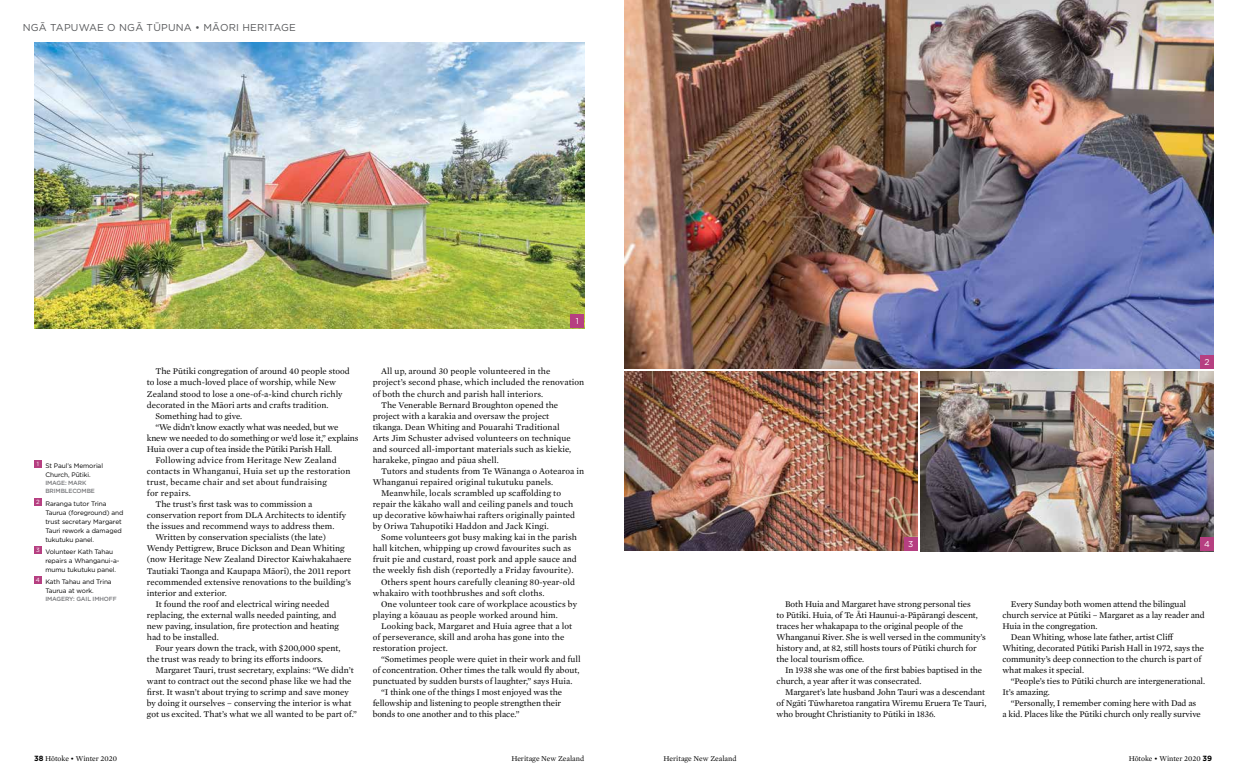
<style>
.page{position:relative;width:1248px;height:780px;background:#fff}
.page>*{position:absolute;margin:0;border:0;box-sizing:border-box;transform-origin:0 0}
.t1{font:10px "Gotham";letter-spacing:.02em;color:#58595b}
.t2{font:8.9px/11.1px "Mercury Text G1";color:#000}
.t3{font:8.9px "Mercury Text G1";letter-spacing:.02em;color:#000}
.t4{font:8.9px "Mercury Text G1";letter-spacing:-.02em;color:#000}
.t5{font:8.5px "Gotham";color:#fff}
.t6{font:7.5px "Mercury Text G1";color:#000}
.t7{font:6.5px/9px "Gotham";letter-spacing:-.01em;color:#000}
.t8{font:500 6px/8px "Gotham";letter-spacing:-.02em;color:#77787b}
.s1{font-family:"Gotham";font-weight:700}
</style>
<div class="page">
<img style="left:624px;top:0;width:589px;height:369px">
<img style="left:624px;top:371px;width:293px;height:180px">
<img style="left:920px;top:371px;width:293px;height:180px">
<img style="left:34px;top:43px;width:550px;height:285px">
<div style="left:570px;top:314px;width:14px;height:14px;background:#b63f81"></div>
<div style="left:34px;top:460px;width:8px;height:8px;background:#b63f81"></div>
<div style="left:34px;top:498px;width:8px;height:8px;background:#b63f81"></div>
<div style="left:34px;top:546px;width:8px;height:7px;background:#b63f81"></div>
<div style="left:34px;top:576px;width:8px;height:7px;background:#b63f81"></div>
<div style="left:1200px;top:355px;width:13px;height:14px;background:#b63f81"></div>
<div style="left:903px;top:537px;width:14px;height:14px;background:#b63f81"></div>
<div style="left:1200px;top:537px;width:13px;height:14px;background:#b63f81"></div>
<p class="t1" style="left:23px;top:21px;width:275px">NGĀ TAPUWAE O NGĀ TŪPUNA • MĀORI HERITAGE</p>
<p class="t7" style="left:37px;top:461px;width:68px;text-align:center"><sup>1</sup> St Paul’s Memorial<br>Church, Pūtiki.</p>
<p class="t8" style="left:45px;top:479px;width:51px">IMAGE: MARK<br>BRIMBLECOMBE</p>
<p class="t7" style="left:45px;top:499px;width:79px;text-indent:-9px"><sup>2</sup> Raranga tutor Trina<br>Taurua (foreground) and trust secretary Margaret<br>Tauri rework a damaged tukutuku panel.</p>
<p class="t7" style="left:45px;top:547px;width:76px;text-indent:-9px"><sup>3</sup> Volunteer Kath Tahau repairs a Whanganui-a&shy;mumu tukutuku panel.</p>
<p class="t7" style="left:45px;top:576px;width:68px;text-indent:-10px"><sup>4</sup> Kath Tahau and Trina<br>Taurua at work.</p>
<p class="t8" style="left:45px;top:594px;width:73px">IMAGERY: GAIL IMHOFF</p>
<p class="t5" style="left:576px;top:315px;width:5px">1</p>
<p class="t2" style="left:155px;top:365px;width:196px">The Pūtiki congregation of around 40 people stood</p>
<p class="t2" style="left:147px;top:376px;width:191px">to lose a much-loved place of worship, while New</p>
<p class="t2" style="left:147px;top:387px;width:197px">Zealand stood to lose a one-of-a-kind church richly</p>
<p class="t2" style="left:147px;top:398px;width:183px">decorated in the Māori arts and crafts tradition.</p>
<p class="t2" style="left:155px;top:409px;width:88px">Something had to give.</p>
<p class="t4" style="left:155px;top:420px;width:185px">“We didn’t know exactly what was needed, but we</p>
<p class="t4" style="left:147px;top:431px;width:213px">knew we needed to do something or we’d lose it,” explains</p>
<p class="t4" style="left:147px;top:442px;width:187px">Huia over a cup of tea inside the Pūtiki Parish Hall.</p>
<p class="t3" style="left:155px;top:453px;width:183px">Following advice from Heritage New Zealand</p>
<p class="t3" style="left:147px;top:464px;width:205px">contacts in Whanganui, Huia set up the restoration</p>
<p class="t3" style="left:147px;top:475px;width:181px">trust, became chair and set about fundraising</p>
<p class="t3" style="left:147px;top:486px;width:46px">for repairs.</p>
<p class="t2" style="left:155px;top:498px;width:158px">The trust’s first task was to commission a</p>
<p class="t2" style="left:147px;top:509px;width:201px">conservation report from DLA Architects to identify</p>
<p class="t2" style="left:147px;top:520px;width:189px">the issues and recommend ways to address them.</p>
<p class="t2" style="left:155px;top:531px;width:172px">Written by conservation specialists (the late)</p>
<p class="t2" style="left:147px;top:542px;width:199px">Wendy Pettigrew, Bruce Dickson and Dean Whiting</p>
<p class="t2" style="left:147px;top:553px;width:206px">(now Heritage New Zealand Director Kaiwhakahaere</p>
<p class="t2" style="left:147px;top:564px;width:205px">Tautiaki Taonga and Kaupapa Māori), the 2011 report</p>
<p class="t2" style="left:147px;top:575px;width:206px">recommended extensive renovations to the building’s</p>
<p class="t2" style="left:147px;top:586px;width:81px">interior and exterior.</p>
<p class="t2" style="left:155px;top:597px;width:175px">It found the roof and electrical wiring needed</p>
<p class="t2" style="left:147px;top:608px;width:191px">replacing, the external walls needed painting, and</p>
<p class="t2" style="left:147px;top:619px;width:193px">new paving, insulation, fire protection and heating</p>
<p class="t2" style="left:147px;top:631px;width:73px">had to be installed.</p>
<p class="t2" style="left:155px;top:642px;width:186px">Four years down the track, with $200,000 spent,</p>
<p class="t2" style="left:147px;top:653px;width:177px">the trust was ready to bring its efforts indoors.</p>
<p class="t2" style="left:155px;top:664px;width:200px">Margaret Tauri, trust secretary, explains: “We didn’t</p>
<p class="t2" style="left:147px;top:675px;width:206px">want to contract out the second phase like we had the</p>
<p class="t2" style="left:147px;top:686px;width:203px">first. It wasn’t about trying to scrimp and save money</p>
<p class="t2" style="left:147px;top:697px;width:206px">by doing it ourselves – conserving the interior is what</p>
<p class="t2" style="left:147px;top:708px;width:212px">got us excited. That’s what we all wanted to be part of.”</p>
<p class="t2" style="left:381px;top:365px;width:171px">All up, around 30 people volunteered in the</p>
<p class="t2" style="left:372px;top:376px;width:213px">project’s second phase, which included the renovation</p>
<p class="t2" style="left:372px;top:387px;width:172px">of both the church and parish hall interiors.</p>
<p class="t2" style="left:381px;top:398px;width:178px">The Venerable Bernard Broughton opened the</p>
<p class="t2" style="left:372px;top:409px;width:178px">project with a karakia and oversaw the project</p>
<p class="t2" style="left:372px;top:420px;width:188px">tīkanga. Dean Whiting and Pouarahi Traditional</p>
<p class="t2" style="left:372px;top:432px;width:200px">Arts Jim Schuster advised volunteers on technique</p>
<p class="t2" style="left:372px;top:443px;width:200px">and sourced all-important materials such as kiekie,</p>
<p class="t2" style="left:372px;top:454px;width:128px">harakeke, pīngao and pāua shell.</p>
<p class="t2" style="left:381px;top:465px;width:204px">Tutors and students from Te Wānanga o Aotearoa in</p>
<p class="t2" style="left:372px;top:476px;width:182px">Whanganui repaired original tukutuku panels.</p>
<p class="t2" style="left:381px;top:487px;width:181px">Meanwhile, locals scrambled up scaffolding to</p>
<p class="t2" style="left:372px;top:498px;width:202px">repair the kākaho wall and ceiling panels and touch</p>
<p class="t2" style="left:372px;top:509px;width:204px">up decorative kōwhaiwhai rafters originally painted</p>
<p class="t2" style="left:372px;top:520px;width:177px">by Oriwa Tahupotiki Haddon and Jack Kingi.</p>
<p class="t2" style="left:381px;top:531px;width:197px">Some volunteers got busy making kai in the parish</p>
<p class="t2" style="left:372px;top:542px;width:200px">hall kitchen, whipping up crowd favourites such as</p>
<p class="t2" style="left:372px;top:553px;width:206px">fruit pie and custard, roast pork and apple sauce and</p>
<p class="t2" style="left:372px;top:564px;width:202px">the weekly fish dish (reportedly a Friday favourite).</p>
<p class="t2" style="left:381px;top:575px;width:195px">Others spent hours carefully cleaning 80-year-old</p>
<p class="t2" style="left:372px;top:586px;width:173px">whakairo with toothbrushes and soft cloths.</p>
<p class="t2" style="left:381px;top:597px;width:197px">One volunteer took care of workplace acoustics by</p>
<p class="t2" style="left:372px;top:608px;width:187px">playing a kōauau as people worked around him.</p>
<p class="t2" style="left:381px;top:619px;width:192px">Looking back, Margaret and Huia agree that a lot</p>
<p class="t2" style="left:372px;top:630px;width:193px">of perseverance, skill and aroha has gone into the</p>
<p class="t2" style="left:372px;top:642px;width:77px">restoration project.</p>
<p class="t2" style="left:381px;top:653px;width:201px">“Sometimes people were quiet in their work and full</p>
<p class="t2" style="left:372px;top:664px;width:208px">of concentration. Other times the talk would fly about,</p>
<p class="t2" style="left:372px;top:675px;width:201px">punctuated by sudden bursts of laughter,” says Huia.</p>
<p class="t2" style="left:381px;top:686px;width:182px">“I think one of the things I most enjoyed was the</p>
<p class="t2" style="left:372px;top:697px;width:190px">fellowship and listening to people strengthen their</p>
<p class="t2" style="left:372px;top:708px;width:148px">bonds to one another and to this place.”</p>
<p class="t5" style="left:1204px;top:356px;width:7px">2</p>
<p class="t5" style="left:908px;top:538px;width:7px">3</p>
<p class="t5" style="left:1204px;top:538px;width:7px">4</p>
<p class="t2" style="left:776px;top:597px;width:211px;text-indent:8px">Both Huia and Margaret have strong personal ties<br>to Pūtiki. Huia, of Te Āti Haunui-a-Pāpārangi descent, traces her whakapapa to the original people of the Whanganui River. She is well versed in the community’s history and, at 82, still hosts tours of Pūtiki church for the local tourism office.</p>
<p class="t2" style="left:776px;top:664px;width:207px;text-indent:8px">In 1938 she was one of the first babies baptised in the church, a year after it was consecrated.</p>
<p class="t2" style="left:776px;top:686px;width:211px;text-indent:8px">Margaret’s late husband John Tauri was a descendant of Ngāti Tūwharetoa rangatira Wiremu Eruera Te Tauri, who brought Christianity to Pūtiki in 1836.</p>
<p class="t2" style="left:1010px;top:597px;width:177px">Every Sunday both women attend the bilingual</p>
<p class="t2" style="left:1002px;top:608px;width:204px">church service at Pūtiki – Margaret as a lay reader and</p>
<p class="t2" style="left:1002px;top:619px;width:97px">Huia in the congregation.</p>
<p class="t2" style="left:1010px;top:631px;width:164px">Dean Whiting, whose late father, artist Cliff</p>
<p class="t2" style="left:1002px;top:642px;width:203px">Whiting, decorated Pūtiki Parish Hall in 1972, says the</p>
<p class="t2" style="left:1002px;top:653px;width:200px">community’s deep connection to the church is part of</p>
<p class="t2" style="left:1002px;top:664px;width:83px">what makes it special.</p>
<p class="t2" style="left:1010px;top:675px;width:196px">“People’s ties to Pūtiki church are intergenerational.</p>
<p class="t2" style="left:1002px;top:686px;width:49px">It’s amazing.</p>
<p class="t2" style="left:1010px;top:697px;width:187px">“Personally, I remember coming here with Dad as</p>
<p class="t2" style="left:1002px;top:708px;width:200px">a kid. Places like the Pūtiki church only really survive</p>
<p class="t6" style="left:663px;top:752px;width:74px">Heritage New Zealand</p>
<p class="t6" style="left:34px;top:752px;width:85px"><span class="s1">38</span> Hōtoke • Winter 2020</p>
<p class="t6" style="left:511px;top:752px;width:74px">Heritage New Zealand</p>
<p class="t6" style="left:1128px;top:752px;width:85px">Hōtoke • Winter 2020 <span class="s1">39</span></p>
</div>
